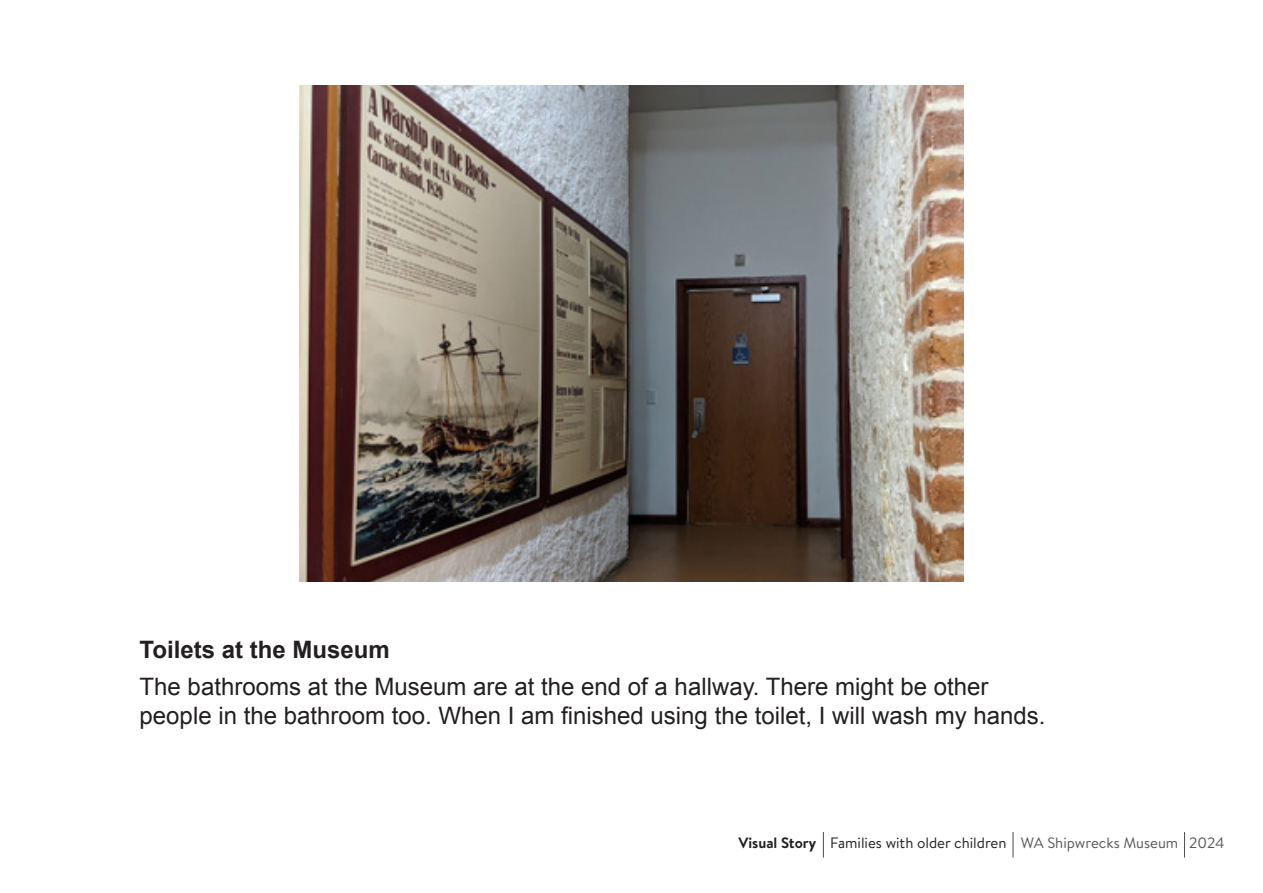
<style>
.page{position:relative;width:1263px;height:893px;background:#fff}
.page>*{position:absolute;margin:0;border:0;box-sizing:border-box;transform-origin:0 0}
.t1{font:24px/28.8px "Arial";color:#231f20}
.t2{font:700 24px "Arial";color:#231f20}
.t3{font:15px "Brandon Text";color:#231f20}
.s1{font-weight:700}
.s2{color:#57585a}
</style>
<div class="page">
<svg style="left:823px;top:832px;width:1px;height:26px"></svg>
<svg style="left:1013px;top:832px;width:1px;height:26px"></svg>
<svg style="left:1184px;top:832px;width:1px;height:26px"></svg>
<img style="left:300px;top:85px;width:663px;height:496px">
<p class="t2" style="left:140px;top:634px;width:252px">Toilets at the Museum</p>
<p class="t1" style="left:140px;top:673px;width:907px">The bathrooms at the Museum are at the end of a hallway. There might be other people in the bathroom too. When I am finished using the toilet, I will wash my hands.</p>
<p class="t3" style="left:738px;top:833px;width:488px"><span class="s1">Visual Story</span> Families with older children <span class="s2">WA Shipwrecks Museum 2024</span></p>
</div>
